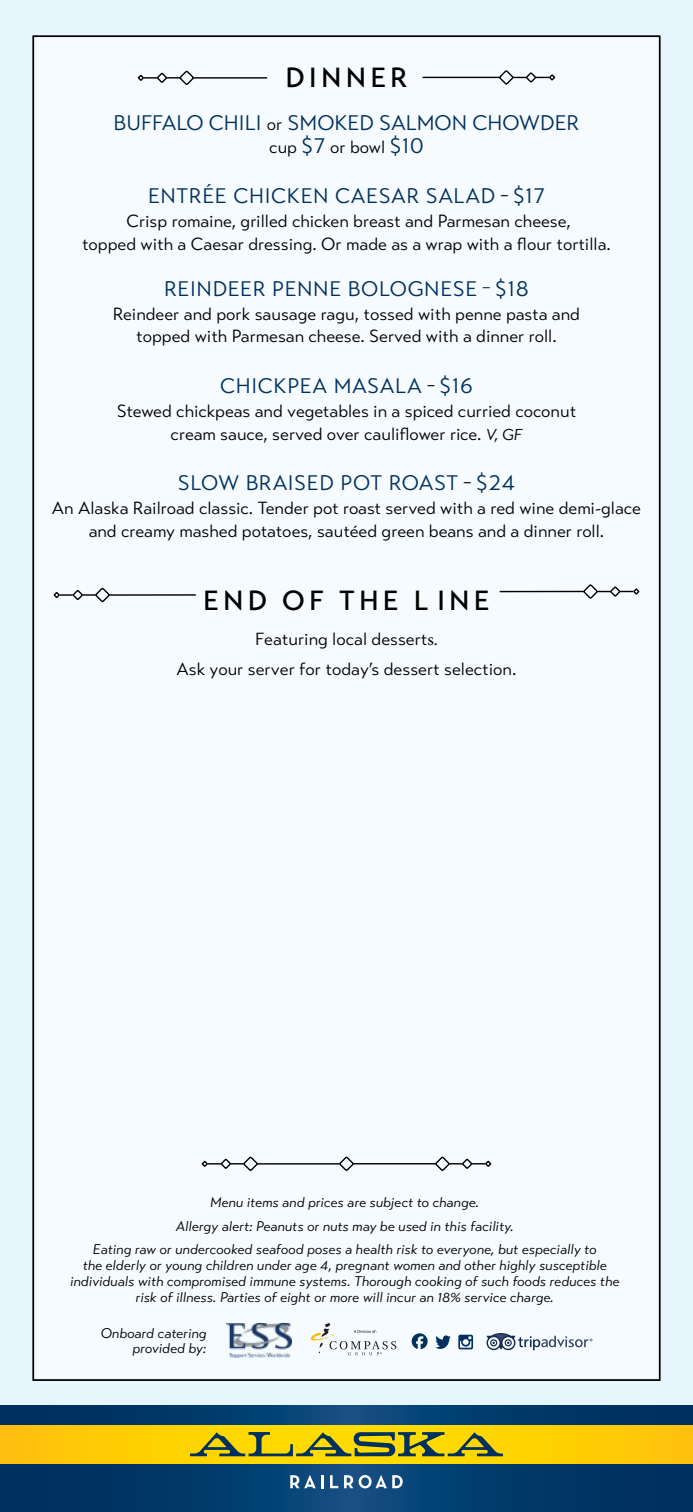
<style>
.page{position:relative;width:693px;height:1512px;background:#fff}
.page>*{position:absolute;margin:0;border:0;box-sizing:border-box;transform-origin:0 0}
.t1{font:500 27.65px "Transat Text";letter-spacing:.15em;color:#000}
.t2{font:21px "Transat Text Standard";letter-spacing:.03em;color:#00305e}
.t3{font:21px "Transat Text Standard";color:#00305e}
.t4{font:17.5px/22.8px "Transat Text Standard";color:#000;text-align:center}
.t5{font:italic 14px/15.8px "Transat Text Standard";color:#000;text-align:center}
.s1{font-size:17.5px;color:#000}
.s2{font-size:21px;color:#00305e}
.s3{font-style:italic;font-size:15.75px}
.s4{font-family:"Minion Pro"}
</style>
<div class="page">
<div style="left:0;top:0;width:693px;height:1412px;background:#e7f6fd"></div>
<div style="left:0;top:1423px;width:693px;height:42px;background:linear-gradient(to bottom,#ffcd05,#ffcd05)"></div>
<svg style="left:0;top:1464px;width:693px;height:48px;background:#023a6a"></svg>
<svg style="left:0;top:1406px;width:693px;height:18px;background:#033a6b"></svg>
<svg style="left:290px;top:1475px;width:34px;height:13px"></svg>
<svg style="left:330px;top:1475px;width:8px;height:13px"></svg>
<svg style="left:344px;top:1475px;width:9px;height:13px"></svg>
<svg style="left:359px;top:1475px;width:44px;height:13px"></svg>
<svg style="left:190px;top:1432px;width:313px;height:24px;background:#a99f1f"></svg>
<div style="left:32px;top:35px;width:629px;height:1343px;background:#f5fbfe"></div>
<hr style="left:423px;top:77px;width:78px;height:1px;background:#000">
<svg style="left:498px;top:70px;width:57px;height:15px"></svg>
<hr style="left:192px;top:77px;width:75px;height:2px;background:#000">
<svg style="left:138px;top:70px;width:57px;height:15px"></svg>
<svg style="left:311px;top:1323px;width:85px;height:32px"></svg>
<svg style="left:435px;top:1335px;width:16px;height:14px"></svg>
<svg style="left:458px;top:1335px;width:15px;height:14px"></svg>
<svg style="left:487px;top:1333px;width:105px;height:17px"></svg>
<hr style="left:500px;top:591px;width:85px;height:1px;background:#000">
<div style="left:633px;top:588px;width:7px;height:7px;border:1px solid #000;border-radius:2px"></div>
<svg style="left:582px;top:584px;width:57px;height:15px"></svg>
<hr style="left:108px;top:594px;width:88px;height:2px;background:#000">
<svg style="left:54px;top:587px;width:57px;height:16px"></svg>
<img style="left:227px;top:1324px;width:64px;height:34px">
<hr style="left:353px;top:1163px;width:84px;height:1px;background:#000">
<svg style="left:434px;top:1156px;width:57px;height:15px"></svg>
<hr style="left:256px;top:1163px;width:84px;height:2px;background:#000">
<svg style="left:202px;top:1156px;width:57px;height:15px"></svg>
<svg style="left:338px;top:1156px;width:17px;height:15px"></svg>
<svg style="left:411px;top:1333px;width:17px;height:16px"></svg>
<h1 class="t1" style="left:285px;top:61px;width:124px">DINNER</h1>
<p class="t3" style="left:114px;top:110px;width:467px">BUFFALO CHILI <span class="s1">or</span> SMOKED SALMON CHOWDER</p>
<p class="t4" style="left:269px;top:135px;width:156px">cup <span class="s2">$7</span> or bowl <span class="s2">$10</span></p>
<p class="t2" style="left:148px;top:184px;width:398px">ENTRÉE CHICKEN CAESAR SALAD <sup>–</sup> $17</p>
<p class="t4" style="left:82px;top:210px;width:530px">Crisp romaine, grilled chicken breast and Parmesan cheese,<br>topped with a Caesar dressing. Or made as a wrap with a flour tortilla.</p>
<p class="t2" style="left:164px;top:276px;width:366px">REINDEER PENNE BOLOGNESE <sup>–</sup> $18</p>
<p class="t4" style="left:113px;top:302px;width:469px">Reindeer and pork sausage ragu, tossed with penne pasta and topped with Parmesan cheese. Served with a dinner roll.</p>
<p class="t2" style="left:220px;top:373px;width:254px">CHICKPEA MASALA <sup>–</sup> $16</p>
<p class="t4" style="left:117px;top:400px;width:461px">Stewed chickpeas and vegetables in a spiced curried coconut cream sauce, served over cauliflower rice. <span class="s3">V, GF</span></p>
<p class="t2" style="left:178px;top:471px;width:339px">SLOW BRAISED POT ROAST <sup>–</sup> $24</p>
<p class="t4" style="left:52px;top:497px;width:591px">An Alaska Railroad classic. Tender pot roast served with a red wine demi-glace and creamy mashed potatoes, sautéed green beans and a dinner roll.</p>
<h1 class="t1" style="left:203px;top:584px;width:288px">END OF THE L INE</h1>
<p class="t4" style="left:177px;top:624px;width:341px;line-height:30.1px">Featuring local dessert<span class="s4">s.<br></span>Ask your server for today’s dessert selection.</p>
<p class="t5" style="left:93px;top:1191px;width:505px;line-height:23.6px">Menu items and prices are subject to change.<br>Allergy alert: Peanuts or nuts may be used in this facility.<br>Eating raw or undercooked seafood poses a health risk to everyone, but especially to</p>
<p class="t5" style="left:70px;top:1258px;width:551px">the elderly or young children under age 4, pregnant women and other highly susceptible individuals with compromised immune systems. Thorough cooking of such foods reduces the risk of illness. Parties of eight or more will incur an 18% service charge.</p>
<p class="t5" style="left:101px;top:1325px;width:107px;text-align:right">Onboard catering provided by:</p>
</div>
